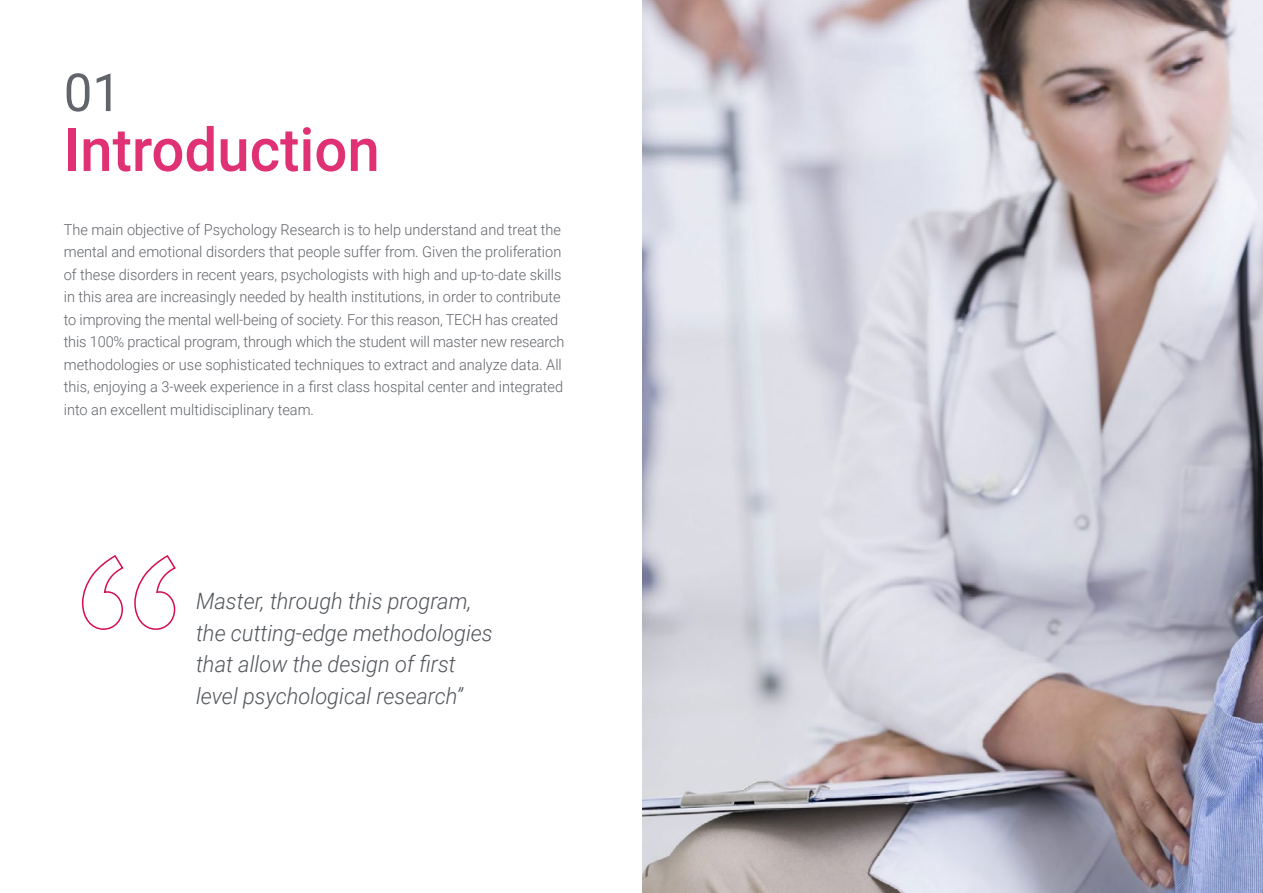
<style>
.page{position:relative;width:1263px;height:893px;background:#fff}
.page>*{position:absolute;margin:0;border:0;box-sizing:border-box;transform-origin:0 0}
.t1{font:500 60px "Roboto";color:#df3174}
.t2{font:52.5px "Roboto";color:#61646a}
.t3{font:italic 300 22.5px/31.5px "Roboto";color:#52555b}
.t4{font:300 15px/22.5px "Roboto";color:#61646a}
</style>
<div class="page">
<img style="left:642px;top:0;width:621px;height:893px">
<svg style="left:81px;top:555px;width:95px;height:75px"></svg>
<h2 class="t2" style="left:64px;top:56px;width:59px">01</h2>
<h1 class="t1" style="left:64px;top:108px;width:317px">Introduction</h1>
<p class="t4" style="left:64px;top:217px;width:502px">The main objective of Psychology Research is to help understand and treat the mental and emotional disorders that people suffer from. Given the proliferation of these disorders in recent years, psychologists with high and up-to-date skills in this area are increasingly needed by health institutions, in order to contribute to improving the mental well-being of society. For this reason, TECH has created this 100% practical program, through which the student will master new research methodologies or use sophisticated techniques to extract and analyze data. All this, enjoying a 3-week experience in a first class hospital center and integrated into an excellent multidisciplinary team.</p>
<h3 class="t3" style="left:196px;top:585px;width:298px">Master, through this program, the cutting-edge methodologies that allow the design of first level psychological research”</h3>
</div>
